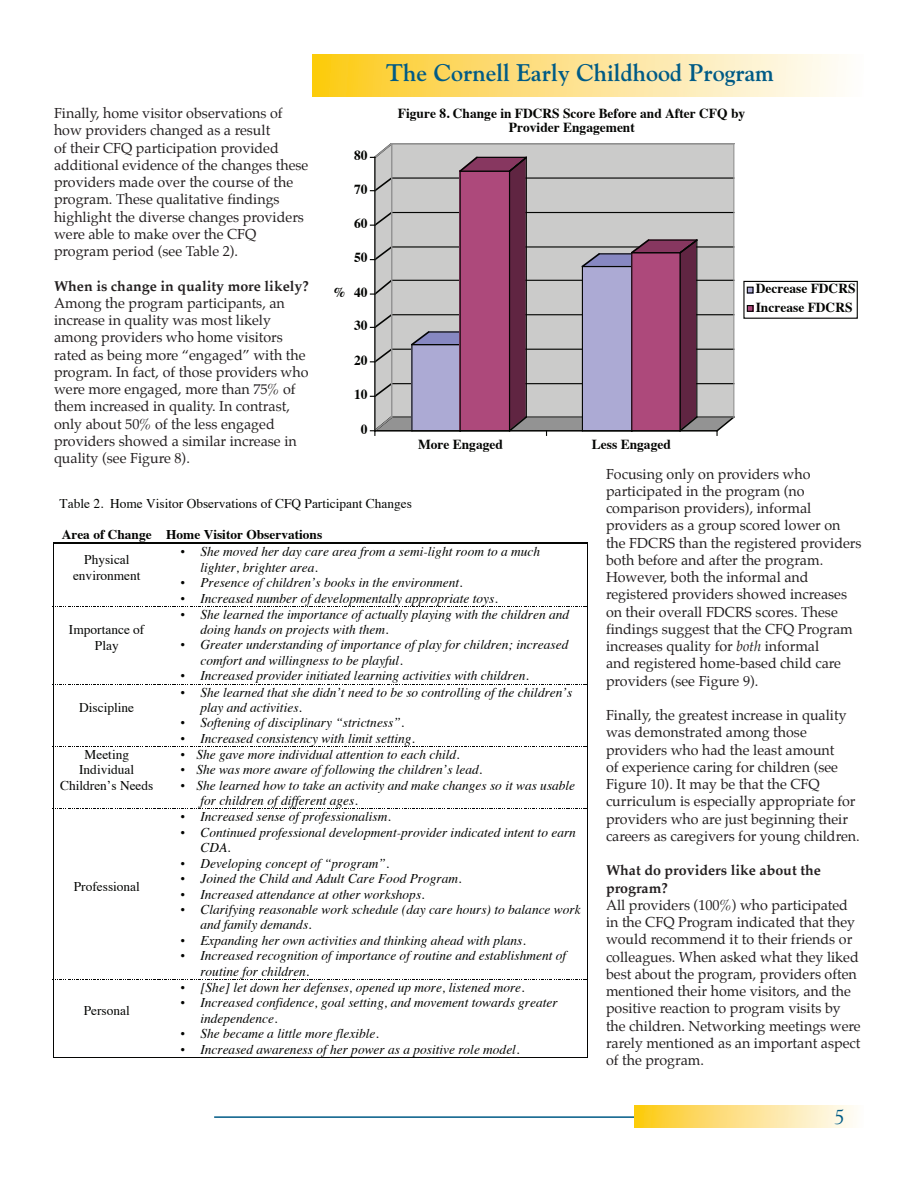
<style>
.page{position:relative;width:918px;height:1188px;background:#fff}
.page>*{position:absolute;margin:0;border:0;box-sizing:border-box;transform-origin:0 0}
.t1{font:700 24px "Goudy";color:#005b86}
.t2{font:21px "Goudy Old Style T";color:#005b86}
.t3{font:14.25px/17.2px "Palatino";color:#231f20}
.t4{font:700 14.25px/17.2px "Palatino";color:#231f20}
.t5{font:700 13.8px/13.8px "Times";color:#040503;text-align:center}
.t6{font:italic 13.35px/15.5px "Times";color:#040503}
.t7{font:13.35px/15.5px "Times";color:#040503;text-align:center}
.t8{font:700 13.35px "Times";color:#040503}
.s1{font-family:"Times New Roman";font-style:normal}
.s2{font-style:italic}
</style>
<div class="page">
<svg style="left:312px;top:55px;width:527px;height:41px;background:#fde28b"></svg>
<hr style="left:214px;top:1116px;width:650px;height:2px;background:#005b86">
<svg style="left:635px;top:1106px;width:229px;height:22px;background:#fde38f"></svg>
<hr style="left:53px;top:543px;width:106px;height:1px;background:#040503">
<hr style="left:53px;top:544px;width:106px;height:1px;background:#040503">
<hr style="left:161px;top:543px;width:426px;height:1px;background:#040503">
<hr style="left:161px;top:544px;width:426px;height:1px;background:#040503">
<hr style="left:53px;top:544px;width:1px;height:62px;background:#040503">
<hr style="left:587px;top:544px;width:1px;height:62px;background:#040503">
<svg style="left:53px;top:606px;width:535px;height:1px"></svg>
<hr style="left:53px;top:607px;width:1px;height:77px;background:#040503">
<hr style="left:587px;top:607px;width:1px;height:77px;background:#040503">
<svg style="left:55px;top:684px;width:532px;height:1px"></svg>
<hr style="left:53px;top:684px;width:1px;height:62px;background:#040503">
<hr style="left:587px;top:684px;width:1px;height:62px;background:#040503">
<svg style="left:53px;top:746px;width:535px;height:1px"></svg>
<hr style="left:53px;top:747px;width:1px;height:62px;background:#040503">
<hr style="left:587px;top:747px;width:1px;height:62px;background:#040503">
<hr style="left:53px;top:809px;width:1px;height:170px;background:#040503">
<hr style="left:587px;top:809px;width:1px;height:170px;background:#040503">
<svg style="left:53px;top:979px;width:535px;height:1px"></svg>
<hr style="left:53px;top:980px;width:1px;height:78px;background:#040503">
<hr style="left:53px;top:1057px;width:534px;height:1px;background:#040503">
<hr style="left:587px;top:980px;width:1px;height:78px;background:#040503">
<svg style="left:370px;top:143px;width:364px;height:293px;background:#ae99a9"></svg>
<div style="left:743px;top:281px;width:115px;height:38px;border:1px solid #040503"></div>
<div style="left:747px;top:287px;width:7px;height:6px;background:#acaad4"></div>
<div style="left:747px;top:287px;width:7px;height:6px;border:1px solid #040503"></div>
<div style="left:747px;top:305px;width:7px;height:7px;background:#ad497b"></div>
<div style="left:747px;top:305px;width:7px;height:7px;border:1px solid #040503"></div>
<h1 class="t1" style="left:386px;top:63px;width:390px">The Cornell Early Childhood Program</h1>
<p class="t3" style="left:54px;top:106px;width:256px">Finally, home visitor observations of how providers changed as a result<br>of their CFQ participation provided additional evidence of the changes these providers made over the course of the program. These qualitative findings highlight the diverse changes providers were able to make over the CFQ program period (see Table 2).</p>
<p class="t4" style="left:54px;top:278px;width:256px">When is change in quality more likely?</p>
<p class="t3" style="left:54px;top:295px;width:256px">Among the program participants, an increase in quality was most likely among providers who home visitors rated as being more “engaged” with the program. In fact, of those providers who were more engaged, more than 75% of them increased in quality. In contrast, only about 50% of the less engaged providers showed a similar increase in quality (see Figure 8).</p>
<p class="t7" style="left:60px;top:497px;width:354px">Table 2. Home Visitor Observations of CFQ Participant Changes</p>
<p class="t8" style="left:62px;top:529px;width:262px">Area of Change Home Visitor Observations</p>
<p class="t7" style="left:73px;top:553px;width:69px">Physical environment</p>
<p class="t6" style="left:200px;top:545px;width:341px;text-indent:-20px"><span class="s1">•</span> She moved her day care area from a semi-light room to a much lighter, brighter area.</p>
<p class="t6" style="left:180px;top:576px;width:284px"><span class="s1">•</span> Presence of children’s books in the environment.</p>
<p class="t6" style="left:180px;top:592px;width:319px"><span class="s1">•</span> Increased number of developmentally appropriate toys.</p>
<p class="t7" style="left:69px;top:623px;width:77px">Importance of<br>Play</p>
<p class="t5" style="left:398px;top:107px;width:349px">Figure 8. Change in FDCRS Score Before and After CFQ by<br>Provider Engagement</p>
<p class="t5" style="left:354px;top:150px;width:15px">80</p>
<p class="t5" style="left:354px;top:183px;width:15px">70</p>
<p class="t5" style="left:354px;top:218px;width:15px">60</p>
<p class="t5" style="left:354px;top:252px;width:15px">50</p>
<p class="t5" style="left:756px;top:281px;width:101px;line-height:18.5px;text-align:left">Decrease FDCRS<br>Increase FDCRS</p>
<p class="t5" style="left:333px;top:287px;width:15px">%</p>
<p class="t5" style="left:354px;top:287px;width:15px">40</p>
<p class="t5" style="left:354px;top:320px;width:15px">30</p>
<p class="t5" style="left:354px;top:354px;width:15px">20</p>
<p class="t5" style="left:354px;top:389px;width:15px">10</p>
<p class="t5" style="left:361px;top:423px;width:8px">0</p>
<p class="t5" style="left:418px;top:438px;width:86px">More Engaged</p>
<p class="t5" style="left:592px;top:438px;width:80px">Less Engaged</p>
<p class="t3" style="left:606px;top:466px;width:257px">Focusing only on providers who participated in the program (no comparison providers), informal providers as a group scored lower on the FDCRS than the registered providers both before and after the program.<br>However, both the informal and registered providers showed increases on their overall FDCRS scores. These findings suggest that the CFQ Program increases quality for <span class="s2">both</span> informal<br>and registered home-based child care providers (see Figure 9).</p>
<p class="t3" style="left:606px;top:708px;width:255px">Finally, the greatest increase in quality was demonstrated among those providers who had the least amount<br>of experience caring for children (see Figure 10). It may be that the CFQ curriculum is especially appropriate for providers who are just beginning their careers as caregivers for young children.</p>
<p class="t4" style="left:606px;top:863px;width:216px">What do providers like about the program?</p>
<p class="t3" style="left:606px;top:897px;width:256px">All providers (100%) who participated in the CFQ Program indicated that they would recommend it to their friends or colleagues. When asked what they liked best about the program, providers often mentioned their home visitors, and the positive reaction to program visits by the children. Networking meetings were rarely mentioned as an important aspect of the program.</p>
<p class="t6" style="left:200px;top:608px;width:370px;text-indent:-20px"><span class="s1">•</span> She learned the importance of actually playing with the children and doing hands on projects with them.</p>
<p class="t6" style="left:200px;top:638px;width:370px;text-indent:-20px"><span class="s1">•</span> Greater understanding of importance of play for children; increased comfort and willingness to be playful.</p>
<p class="t6" style="left:180px;top:669px;width:350px"><span class="s1">•</span> Increased provider initiated learning activities with children.</p>
<p class="t6" style="left:200px;top:685px;width:373px;text-indent:-20px"><span class="s1">•</span> She learned that she didn’t need to be so controlling of the children’s play and activities.</p>
<p class="t6" style="left:180px;top:716px;width:225px"><span class="s1">•</span> Softening of disciplinary “strictness”.</p>
<p class="t6" style="left:180px;top:732px;width:236px"><span class="s1">•</span> Increased consistency with limit setting.</p>
<p class="t7" style="left:79px;top:701px;width:57px">Discipline</p>
<p class="t7" style="left:60px;top:748px;width:95px">Meeting<br>Individual<br>Children’s Needs</p>
<p class="t6" style="left:180px;top:748px;width:281px"><span class="s1">•</span> She gave more individual attention to each child.</p>
<p class="t6" style="left:180px;top:763px;width:303px"><span class="s1">•</span> She was more aware of following the children’s lead.</p>
<p class="t6" style="left:200px;top:779px;width:376px;text-indent:-20px"><span class="s1">•</span> She learned how to take an activity and make changes so it was usable for children of different ages.</p>
<p class="t6" style="left:180px;top:810px;width:212px"><span class="s1">•</span> Increased sense of professionalism.</p>
<p class="t6" style="left:200px;top:826px;width:377px;text-indent:-20px"><span class="s1">•</span> Continued professional development-provider indicated intent to earn<br>CDA.</p>
<p class="t6" style="left:180px;top:857px;width:210px"><span class="s1">•</span> Developing concept of “program”.</p>
<p class="t6" style="left:180px;top:872px;width:283px"><span class="s1">•</span> Joined the Child and Adult Care Food Program.</p>
<p class="t6" style="left:180px;top:888px;width:246px"><span class="s1">•</span> Increased attendance at other workshops.</p>
<p class="t6" style="left:200px;top:903px;width:382px;text-indent:-20px"><span class="s1">•</span> Clarifying reasonable work schedule (day care hours) to balance work and family demands.</p>
<p class="t6" style="left:180px;top:934px;width:347px"><span class="s1">•</span> Expanding her own activities and thinking ahead with plans.</p>
<p class="t6" style="left:200px;top:949px;width:367px;text-indent:-20px"><span class="s1">•</span> Increased recognition of importance of routine and establishment of routine for children.</p>
<p class="t7" style="left:74px;top:880px;width:68px">Professional</p>
<p class="t6" style="left:180px;top:981px;width:346px"><span class="s1">•</span> [She] let down her defenses, opened up more, listened more.</p>
<p class="t6" style="left:200px;top:996px;width:359px;text-indent:-20px"><span class="s1">•</span> Increased confidence, goal setting, and movement towards greater independence.</p>
<p class="t6" style="left:180px;top:1027px;width:200px"><span class="s1">•</span> She became a little more flexible.</p>
<p class="t6" style="left:180px;top:1043px;width:341px"><span class="s1">•</span> Increased awareness of her power as a positive role model.</p>
<p class="t7" style="left:84px;top:1004px;width:48px">Personal</p>
<h2 class="t2" style="left:834px;top:1106px;width:12px">5</h2>
</div>
